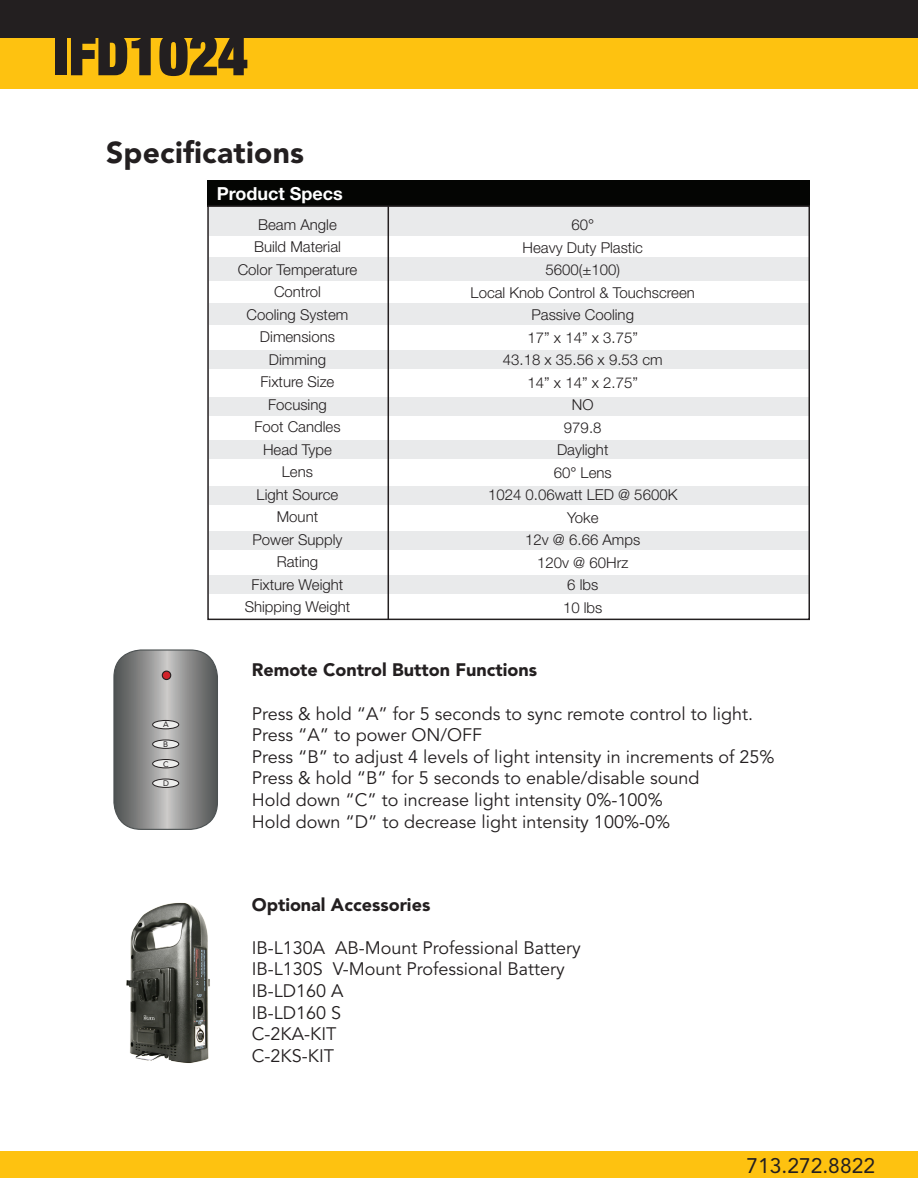
<style>
.page{position:relative;width:918px;height:1188px;background:#fff}
.page>*{position:absolute;margin:0;border:0;box-sizing:border-box;transform-origin:0 0}
.t1{font:900 condensed 57.15px "Helvetica Neue LT Std";color:#231f20}
.t2{font:900 30px "Avenir LT Std";letter-spacing:.01em;color:#231f20}
.t3{font:21px "Avenir LT Std";color:#231f20}
.t4{font:18px "Avenir LT Std";color:#231f20}
.t5{font:900 18px "Avenir LT Std";color:#231f20}
.t6{font:700 18px "Helvetica Neue LT Std";color:#fff}
.t7{font:300 15px "Helvetica Neue LT Std";color:#231f20}
.t8{font:7.95px "Avenir LT Std";color:#231f20}
.s1{font-family:"Avenir LT Std";font-weight:400}
</style>
<div class="page">
<div style="left:0;top:33px;width:918px;height:55px;background:#fec210"></div>
<div style="left:0;top:0;width:918px;height:38px;background:#231f20"></div>
<div style="left:0;top:1151px;width:918px;height:27px;background:#fec210"></div>
<div style="left:207px;top:180px;width:603px;height:27px;background:#040503"></div>
<div style="left:209px;top:206px;width:599px;height:29px;background:#e9eaeb"></div>
<div style="left:209px;top:258px;width:599px;height:23px;background:#e9eaeb"></div>
<div style="left:209px;top:304px;width:599px;height:21px;background:#e9eaeb"></div>
<div style="left:209px;top:350px;width:599px;height:19px;background:#e9eaeb"></div>
<div style="left:209px;top:397px;width:599px;height:18px;background:#e9eaeb"></div>
<div style="left:209px;top:440px;width:599px;height:19px;background:#e9eaeb"></div>
<div style="left:209px;top:486px;width:599px;height:19px;background:#e9eaeb"></div>
<div style="left:209px;top:531px;width:599px;height:18px;background:#e9eaeb"></div>
<div style="left:209px;top:575px;width:599px;height:19px;background:#e9eaeb"></div>
<div style="left:207px;top:205px;width:603px;height:415px;border:2px solid #231f20"></div>
<hr style="left:388px;top:206px;width:1px;height:414px;background:#231f20">
<svg style="left:115px;top:651px;width:102px;height:178px;background:#898a8a"></svg>
<div style="left:113px;top:649px;width:105px;height:181px;border:1px solid #4c5152;border-radius:27px"></div>
<div style="left:162px;top:671px;width:9px;height:9px;background:#d1232a;border-radius:50%"></div>
<div style="left:162px;top:671px;width:9px;height:9px;border:1px solid #231f20;border-radius:50%"></div>
<div style="left:153px;top:720px;width:26px;height:9px;background:#ededec;border-radius:50%"></div>
<div style="left:152px;top:720px;width:27px;height:9px;border:1px solid #231f20;border-radius:50%"></div>
<div style="left:153px;top:740px;width:26px;height:8px;background:#ededec;border-radius:50%"></div>
<div style="left:152px;top:740px;width:27px;height:9px;border:1px solid #231f20;border-radius:50%"></div>
<div style="left:153px;top:759px;width:26px;height:9px;background:#ededec;border-radius:50%"></div>
<div style="left:152px;top:759px;width:27px;height:9px;border:1px solid #231f20;border-radius:50%"></div>
<div style="left:153px;top:779px;width:26px;height:8px;background:#ededec;border-radius:50%"></div>
<div style="left:152px;top:779px;width:27px;height:9px;border:1px solid #231f20;border-radius:50%"></div>
<img style="left:126px;top:902px;width:84px;height:161px">
<p class="t1" style="left:54px;top:18px;width:195px">IFD1024</p>
<p class="t2" style="left:106px;top:134px;width:200px">Specifications</p>
<p class="t6" style="left:217px;top:182px;width:128px">Product Specs</p>
<p class="t7" style="left:258px;top:215px;width:80px">Beam Angle</p>
<p class="t7" style="left:254px;top:238px;width:88px">Build Material</p>
<p class="t7" style="left:238px;top:260px;width:121px">Color Temperature</p>
<p class="t7" style="left:274px;top:283px;width:48px">Control</p>
<p class="t7" style="left:247px;top:305px;width:103px">Cooling System</p>
<p class="t7" style="left:260px;top:328px;width:76px">Dimensions</p>
<p class="t7" style="left:269px;top:350px;width:59px">Dimming</p>
<p class="t7" style="left:261px;top:373px;width:75px">Fixture Size</p>
<p class="t7" style="left:268px;top:395px;width:60px">Focusing</p>
<p class="t7" style="left:254px;top:418px;width:88px">Foot Candles</p>
<p class="t7" style="left:263px;top:440px;width:70px">Head Type</p>
<p class="t7" style="left:282px;top:463px;width:33px">Lens</p>
<p class="t7" style="left:257px;top:485px;width:83px">Light Source</p>
<p class="t7" style="left:277px;top:508px;width:43px">Mount</p>
<p class="t7" style="left:252px;top:530px;width:92px">Power Supply</p>
<p class="t7" style="left:277px;top:553px;width:43px">Rating</p>
<p class="t7" style="left:252px;top:575px;width:93px">Fixture Weight</p>
<p class="t7" style="left:245px;top:598px;width:107px">Shipping Weight</p>
<p class="t7" style="left:571px;top:216px;width:24px">60<span class="s1">°</span></p>
<p class="t7" style="left:523px;top:238px;width:122px">Heavy Duty Plastic</p>
<p class="t7" style="left:545px;top:261px;width:76px">5600(±100)</p>
<p class="t7" style="left:471px;top:283px;width:226px">Local Knob Control &amp; Touchscreen</p>
<p class="t7" style="left:531px;top:306px;width:104px">Passive Cooling</p>
<p class="t7" style="left:528px;top:328px;width:112px">17” x 14” x 3.75”</p>
<p class="t7" style="left:503px;top:351px;width:161px">43.18 x 35.56 x 9.53 cm</p>
<p class="t7" style="left:528px;top:373px;width:112px">14” x 14” x 2.75”</p>
<p class="t7" style="left:572px;top:396px;width:23px">NO</p>
<p class="t7" style="left:564px;top:418px;width:39px">979.8</p>
<p class="t7" style="left:557px;top:441px;width:53px">Daylight</p>
<p class="t7" style="left:554px;top:463px;width:59px">60<span class="s1">°</span> Lens</p>
<p class="t7" style="left:488px;top:486px;width:191px">1024 0.06watt LED @ 5600K</p>
<p class="t7" style="left:567px;top:508px;width:33px">Yoke</p>
<p class="t7" style="left:525px;top:531px;width:117px">12v @ 6.66 Amps</p>
<p class="t7" style="left:537px;top:553px;width:93px">120v @ 60Hrz</p>
<p class="t7" style="left:567px;top:576px;width:33px">6 lbs</p>
<p class="t7" style="left:563px;top:598px;width:41px">10 lbs</p>
<p class="t8" style="left:163px;top:720px;width:7px">A</p>
<p class="t8" style="left:163px;top:740px;width:7px">B</p>
<p class="t8" style="left:163px;top:759px;width:7px">C</p>
<p class="t8" style="left:163px;top:779px;width:7px">D</p>
<p class="t5" style="left:252px;top:659px;width:287px">Remote Control Button Functions</p>
<p class="t4" style="left:252px;top:703px;width:503px">Press &amp; hold “A” for 5 seconds to sync remote control to light.</p>
<p class="t4" style="left:252px;top:725px;width:232px">Press “A” to power ON/OFF</p>
<p class="t4" style="left:252px;top:746px;width:524px">Press “B” to adjust 4 levels of light intensity in increments of 25%</p>
<p class="t4" style="left:252px;top:768px;width:449px">Press &amp; hold “B” for 5 seconds to enable/disable sound</p>
<p class="t4" style="left:252px;top:790px;width:412px">Hold down “C” to increase light intensity 0%-100%</p>
<p class="t4" style="left:252px;top:811px;width:420px">Hold down “D” to decrease light intensity 100%-0%</p>
<p class="t5" style="left:252px;top:894px;width:180px">Optional Accessories</p>
<p class="t4" style="left:252px;top:937px;width:331px">IB-L130A AB-Mount Professional Battery</p>
<p class="t4" style="left:252px;top:959px;width:315px">IB-L130S V-Mount Professional Battery</p>
<p class="t4" style="left:252px;top:981px;width:93px">IB-LD160 A</p>
<p class="t4" style="left:252px;top:1002px;width:91px">IB-LD160 S</p>
<p class="t4" style="left:252px;top:1024px;width:86px">C-2KA-KIT</p>
<p class="t4" style="left:252px;top:1045px;width:84px">C-2KS-KIT</p>
<h3 class="t3" style="left:747px;top:1154px;width:130px">713.272.8822</h3>
</div>
